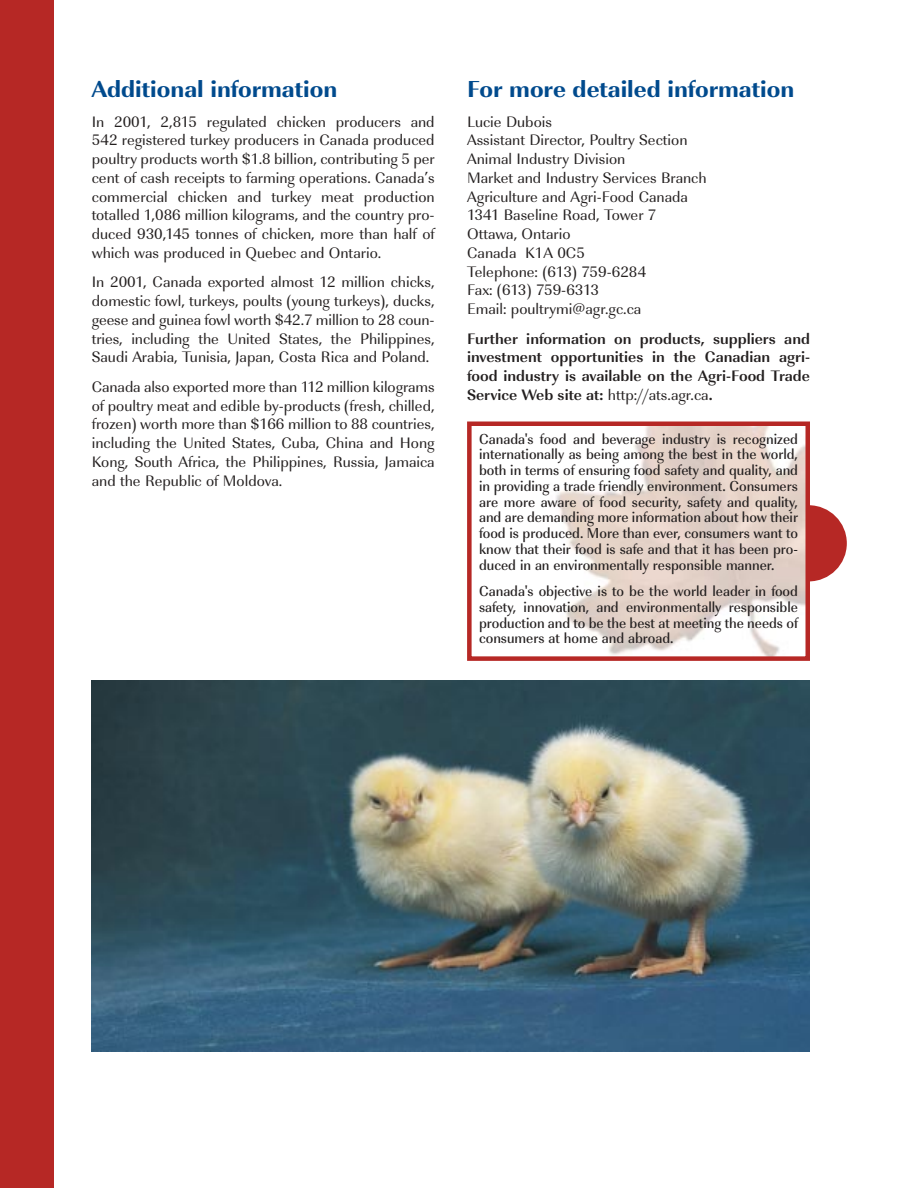
<style>
.page{position:relative;width:918px;height:1188px;background:#fff}
.page>*{position:absolute;margin:0;border:0;box-sizing:border-box;transform-origin:0 0}
.t1{font:700 24px "URW Imperial T Extr";color:#004a8d}
.t2{font:15.75px/18.8px "URW Imperial T";color:#231f1f;text-align:justify}
.t3{font:700 15.75px/18.8px "URW Imperial T";color:#231f1f;text-align:justify}
.t4{font:500 15px/15.8px "URW Imperial T";color:#231f1f;text-align:justify;scale:.95 1}
.s1{font-weight:400}
</style>
<div class="page">
<div style="left:0;top:0;width:54px;height:1188px;background:#b62825"></div>
<img style="left:92px;top:680px;width:718px;height:371px">
<div style="left:771px;top:505px;width:76px;height:76px;background:#b62825;border-radius:50%"></div>
<img style="left:556px;top:427px;width:249px;height:229px">
<div style="left:467px;top:422px;width:343px;height:239px;border:4px solid #b62825"></div>
<h1 class="t1" style="left:92px;top:80px;width:247px">Additional information</h1>
<p class="t2" style="left:92px;top:114px;width:344px">In 2001, 2,815 regulated chicken producers and 542 registered turkey producers in Canada produced poultry products worth $1.8 billion, contributing 5 per cent of cash receipts to farming operations. Canada’s commercial chicken and turkey meat production totalled 1,086 million kilograms, and the country pro&shy;duced 930,145 tonnes of chicken, more than half of which was produced in Quebec and Ontario.</p>
<p class="t2" style="left:92px;top:275px;width:344px">In 2001, Canada exported almost 12 million chicks, domestic fowl, turkeys, poults (young turkeys), ducks, geese and guinea fowl worth $42.7 million to 28 coun&shy;tries, including the United States, the Philippines, Saudi Arabia, Tunisia, Japan, Costa Rica and Poland.</p>
<p class="t2" style="left:92px;top:379px;width:344px">Canada also exported more than 112 million kilograms of poultry meat and edible by-products (fresh, chilled, frozen) worth more than $166 million to 88 countries, including the United States, Cuba, China and Hong Kong, South Africa, the Philippines, Russia, Jamaica and the Republic of Moldova.</p>
<h1 class="t1" style="left:467px;top:80px;width:329px">For more detailed information</h1>
<p class="t2" style="left:467px;top:114px;width:241px;text-align:left">Lucie Dubois<br>Assistant Director, Poultry Section<br>Animal Industry Division<br>Market and Industry Services Branch<br>Agriculture and Agri-Food Canada<br>1341 Baseline Road, Tower 7<br>Ottawa, Ontario<br>Canada K1A 0C5<br>Telephone: (613) 759-6284<br>Fax: (613) 759-6313<br>Email: poultrymi@agr.gc.ca</p>
<p class="t3" style="left:467px;top:331px;width:344px">Further information on products, suppliers and investment opportunities in the Canadian agri&shy;food industry is available on the Agri-Food Trade Service Web site at: <span class="s1">http://ats.agr.ca</span>.</p>
<p class="t4" style="left:479px;top:433px;width:337px">Canada's food and beverage industry is recognized internationally as being among the best in the world, both in terms of ensuring food safety and quality, and in providing a trade friendly environment. Consumers are more aware of food security, safety and quality, and are demanding more information about how their food is produced. More than ever, consumers want to know that their food is safe and that it has been pro&shy;duced in an environmentally responsible manner.</p>
<p class="t4" style="left:479px;top:585px;width:337px">Canada's objective is to be the world leader in food safety, innovation, and environmentally responsible production and to be the best at meeting the needs of consumers at home and abroad.</p>
</div>
